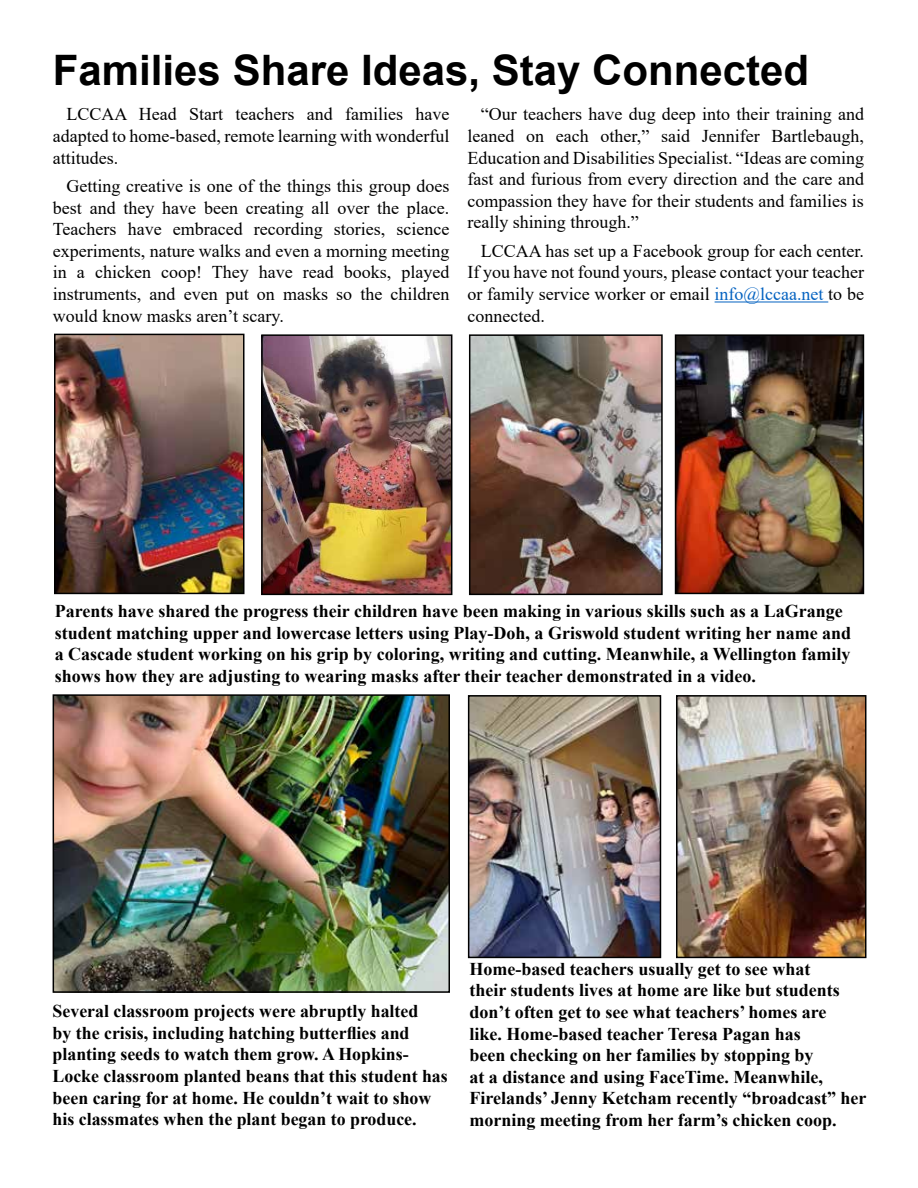
<style>
.page{position:relative;width:918px;height:1188px;background:#fff}
.page>*{position:absolute;margin:0;border:0;box-sizing:border-box;transform-origin:0 0}
.t1{font:700 42px "Arial";color:#000}
.t2{font:700 18px/21.6px "Times New Roman";color:#000}
.t3{font:18px/21.6px "Times New Roman";color:#000;text-align:justify}
.s1{color:#0563c1}
</style>
<div class="page">
<img style="left:678px;top:337px;width:183px;height:254px">
<div style="left:675px;top:334px;width:189px;height:260px;border:2px solid #000"></div>
<hr style="left:715px;top:302px;width:113px;height:1px;background:#0563c1">
<img style="left:56px;top:697px;width:391px;height:293px">
<div style="left:53px;top:694px;width:397px;height:299px;border:2px solid #000"></div>
<img style="left:471px;top:698px;width:187px;height:257px">
<div style="left:468px;top:695px;width:193px;height:263px;border:2px solid #000"></div>
<img style="left:679px;top:698px;width:184px;height:257px">
<div style="left:676px;top:695px;width:190px;height:263px;border:2px solid #000"></div>
<img style="left:472px;top:337px;width:188px;height:255px">
<div style="left:469px;top:334px;width:194px;height:261px;border:2px solid #000"></div>
<img style="left:264px;top:337px;width:185px;height:255px">
<div style="left:261px;top:334px;width:191px;height:261px;border:2px solid #000"></div>
<img style="left:57px;top:337px;width:184px;height:254px">
<div style="left:54px;top:334px;width:190px;height:260px;border:2px solid #000"></div>
<h1 class="t1" style="left:53px;top:40px;width:758px">Families Share Ideas, Stay Connected</h1>
<p class="t3" style="left:53px;top:103px;width:398px;text-indent:14px">LCCAA Head Start teachers and families have adapted to home-based, remote learning with wonderful attitudes.</p>
<p class="t3" style="left:53px;top:175px;width:398px;text-indent:14px">Getting creative is one of the things this group does best and they have been creating all over the place.<br>Teachers have embraced recording stories, science experiments, nature walks and even a morning meeting in a chicken coop! They have read books, played instruments, and even put on masks so the children would know masks aren’t scary.</p>
<p class="t3" style="left:467px;top:103px;width:398px;text-indent:14px">“Our teachers have dug deep into their training and leaned on each other,” said Jennifer Bartlebaugh, Education and Disabilities Specialist. “Ideas are coming fast and furious from every direction and the care and compassion they have for their students and families is really shining through.”</p>
<p class="t3" style="left:467px;top:239px;width:398px;text-indent:14px">LCCAA has set up a Facebook group for each center.<br>If you have not found yours, please contact your teacher or family service worker or email <span class="s1">info@lccaa.net</span> to be connected.</p>
<p class="t2" style="left:55px;top:600px;width:798px">Parents have shared the progress their children have been making in various skills such as a LaGrange student matching upper and lowercase letters using Play-Doh, a Griswold student writing her name and a Cascade student working on his grip by coloring, writing and cutting. Meanwhile, a Wellington family shows how they are adjusting to wearing masks after their teacher demonstrated in a video.</p>
<p class="t2" style="left:53px;top:1000px;width:397px">Several classroom projects were abruptly halted<br>by the crisis, including hatching butterflies and planting seeds to watch them grow. A Hopkins-Locke classroom planted beans that this student has been caring for at home. He couldn’t wait to show his classmates when the plant began to produce.</p>
<p class="t2" style="left:469px;top:958px;width:399px">Home-based teachers usually get to see what<br>their students lives at home are like but students don’t often get to see what teachers’ homes are<br>like. Home-based teacher Teresa Pagan has<br>been checking on her families by stopping by<br>at a distance and using FaceTime. Meanwhile, Firelands’ Jenny Ketcham recently “broadcast” her morning meeting from her farm’s chicken coop.</p>
</div>
